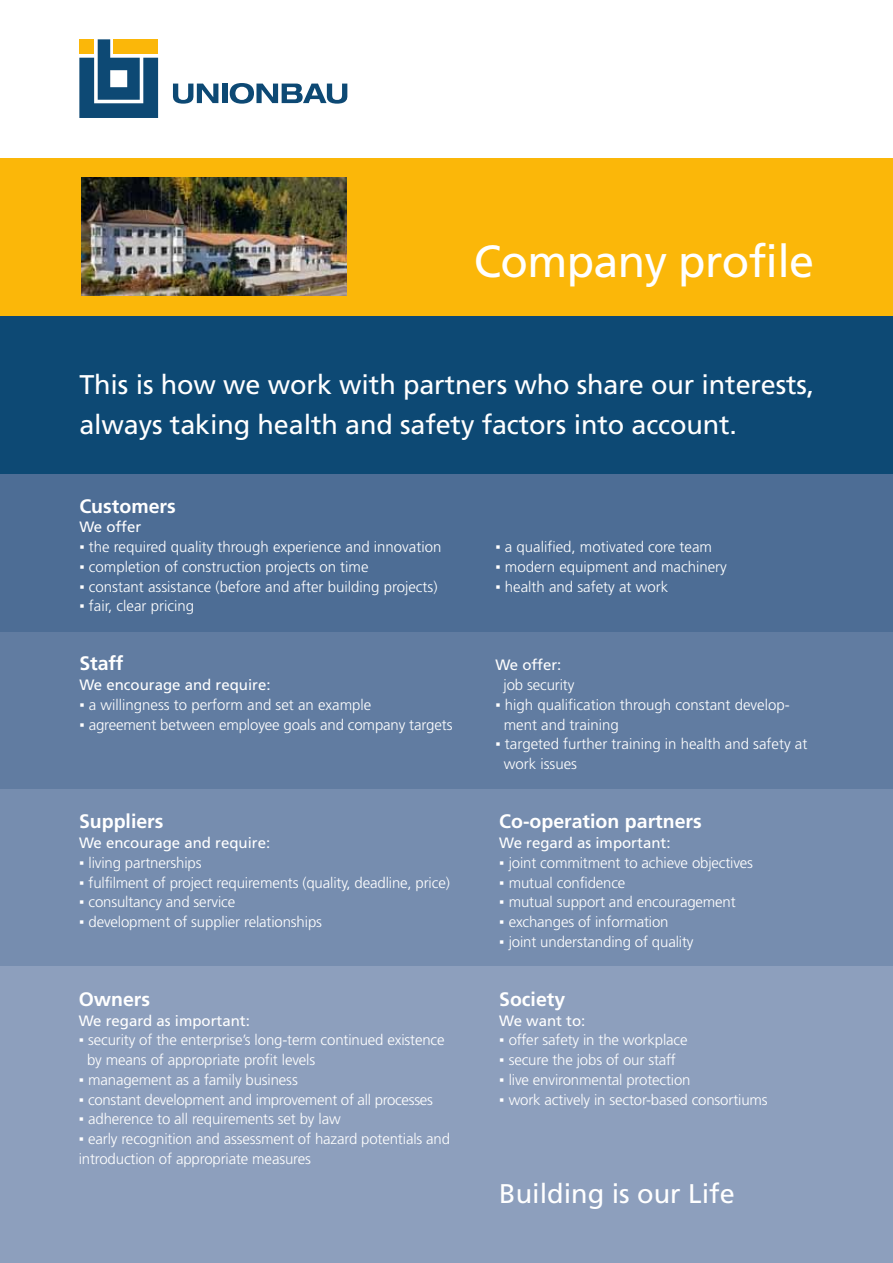
<style>
.page{position:relative;width:893px;height:1263px;background:#fff}
.page>*{position:absolute;margin:0;border:0;box-sizing:border-box;transform-origin:0 0}
.t1{font:45px "Frutiger";letter-spacing:-.015em;color:#fff}
.t2{font:27px/39.5px "Frutiger";letter-spacing:-.005em;color:#fff}
.t3{font:700 19.5px "Frutiger";color:#fff}
.t4{font:300 15px/19.6px "Frutiger";letter-spacing:-.01em;color:#fff}
.t5{font:15px "Frutiger";color:#fff}
.s1{font-family:"Arial";font-weight:400}
</style>
<div class="page">
<div style="left:0;top:789px;width:893px;height:185px;background:#768daf"></div>
<div style="left:0;top:631px;width:893px;height:158px;background:#617ca1"></div>
<div style="left:0;top:315px;width:893px;height:159px;background:#0d4974"></div>
<svg style="left:79px;top:39px;width:79px;height:79px;background:#5b797d"></svg>
<svg style="left:173px;top:84px;width:45px;height:20px"></svg>
<div style="left:222px;top:84px;width:5px;height:19px;background:#0d4974"></div>
<svg style="left:230px;top:83px;width:117px;height:21px"></svg>
<div style="left:0;top:474px;width:893px;height:157px;background:#4d6d95"></div>
<div style="left:0;top:158px;width:893px;height:158px;background:#fbb709"></div>
<div style="left:0;top:966px;width:893px;height:297px;background:#8d9fbd"></div>
<img style="left:81px;top:177px;width:266px;height:119px">
<h1 class="t1" style="left:474px;top:234px;width:342px">Company profile</h1>
<h2 class="t2" style="left:79px;top:365px;width:736px">This is how we work with partners who share our interests, always taking health and safety factors into account.</h2>
<h3 class="t3" style="left:79px;top:494px;width:98px">Customers</h3>
<p class="t5" style="left:79px;top:518px;width:63px">We offer</p>
<p class="t4" style="left:79px;top:537px;width:364px"><span class="s1">▪</span> the required quality through experience and innovation</p>
<p class="t4" style="left:79px;top:557px;width:291px"><span class="s1">▪</span> completion of construction projects on time</p>
<p class="t4" style="left:79px;top:577px;width:360px"><span class="s1">▪</span> constant assistance (before and after building projects)</p>
<p class="t4" style="left:79px;top:596px;width:116px"><span class="s1">▪</span> fair, clear pricing</p>
<h3 class="t3" style="left:79px;top:652px;width:46px">Staff</h3>
<p class="t5" style="left:79px;top:676px;width:193px">We encourage and require:</p>
<p class="t4" style="left:79px;top:695px;width:294px"><span class="s1">▪</span> a willingness to perform and set an example</p>
<p class="t4" style="left:79px;top:715px;width:375px"><span class="s1">▪</span> agreement between employee goals and company targets</p>
<h3 class="t3" style="left:79px;top:810px;width:86px">Suppliers</h3>
<p class="t5" style="left:79px;top:834px;width:193px">We encourage and require:</p>
<p class="t4" style="left:79px;top:853px;width:124px"><span class="s1">▪</span> living partnerships</p>
<p class="t4" style="left:79px;top:873px;width:372px"><span class="s1">▪</span> fulfilment of project requirements (quality, deadline, price)</p>
<p class="t4" style="left:79px;top:892px;width:158px"><span class="s1">▪</span> consultancy and service</p>
<p class="t4" style="left:79px;top:912px;width:245px"><span class="s1">▪</span> development of supplier relationships</p>
<h3 class="t3" style="left:79px;top:988px;width:73px">Owners</h3>
<p class="t5" style="left:79px;top:1011px;width:173px">We regard as important:</p>
<p class="t4" style="left:87px;top:1030px;width:359px;text-indent:-8px"><span class="s1">▪</span> security of the enterprise’s long-term continued existence by means of appropriate profit levels</p>
<p class="t4" style="left:79px;top:1070px;width:221px"><span class="s1">▪</span> management as a family business</p>
<p class="t4" style="left:79px;top:1090px;width:356px"><span class="s1">▪</span> constant development and improvement of all processes</p>
<p class="t4" style="left:79px;top:1109px;width:264px"><span class="s1">▪</span> adherence to all requirements set by law</p>
<p class="t4" style="left:79px;top:1129px;width:373px"><span class="s1">▪</span> early recognition and assessment of hazard potentials and introduction of appropriate measures</p>
<p class="t4" style="left:495px;top:537px;width:218px"><span class="s1">▪</span> a qualified, motivated core team</p>
<p class="t4" style="left:495px;top:557px;width:233px"><span class="s1">▪</span> modern equipment and machinery</p>
<p class="t4" style="left:495px;top:577px;width:174px"><span class="s1">▪</span> health and safety at work</p>
<p class="t5" style="left:495px;top:656px;width:67px">We offer:</p>
<p class="t4" style="left:495px;top:675px;width:81px">▪ job security</p>
<p class="t4" style="left:504px;top:695px;width:287px;text-indent:-8px"><span class="s1">▪</span> high qualification through constant develop&shy;ment and training</p>
<p class="t4" style="left:504px;top:734px;width:305px;text-indent:-8px"><span class="s1">▪</span> targeted further training in health and safety at work issues</p>
<h3 class="t3" style="left:499px;top:810px;width:204px">Co-operation partners</h3>
<p class="t5" style="left:499px;top:834px;width:173px">We regard as important:</p>
<p class="t4" style="left:499px;top:853px;width:255px"><span class="s1">▪</span> joint commitment to achieve objectives</p>
<p class="t4" style="left:499px;top:873px;width:128px"><span class="s1">▪</span> mutual confidence</p>
<p class="t4" style="left:499px;top:892px;width:238px"><span class="s1">▪</span> mutual support and encouragement</p>
<p class="t4" style="left:499px;top:912px;width:171px"><span class="s1">▪</span> exchanges of information</p>
<p class="t4" style="left:499px;top:932px;width:196px"><span class="s1">▪</span> joint understanding of quality</p>
<h3 class="t3" style="left:499px;top:988px;width:68px">Society</h3>
<p class="t5" style="left:499px;top:1011px;width:88px">We want to:</p>
<p class="t4" style="left:499px;top:1030px;width:190px"><span class="s1">▪</span> offer safety in the workplace</p>
<p class="t4" style="left:499px;top:1050px;width:178px"><span class="s1">▪</span> secure the jobs of our staff</p>
<p class="t4" style="left:499px;top:1070px;width:193px"><span class="s1">▪</span> live environmental protection</p>
<p class="t4" style="left:499px;top:1090px;width:270px"><span class="s1">▪</span> work actively in sector-based consortiums</p>
<h2 class="t2" style="left:499px;top:1174px;width:237px">Building is our Life</h2>
</div>
